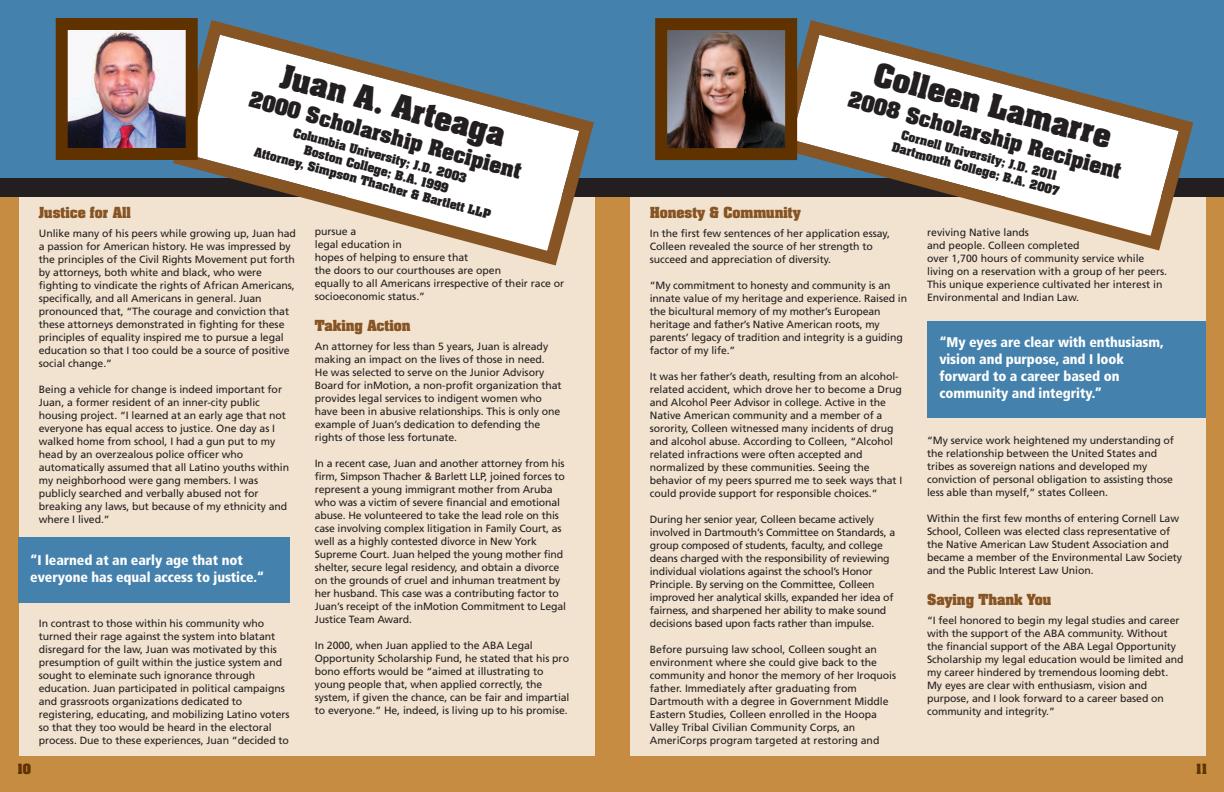
<style>
.page{position:relative;width:1224px;height:792px;background:#c58c42}
.page>*{position:absolute;margin:0;border:0;box-sizing:border-box;transform-origin:0 0}
.t1{font:700 28px "Aachen";color:#231f20}
.t2{font:700 19px "Aachen";color:#231f20}
.t3{font:900 condensed 14px/17px "Frutiger";letter-spacing:-.005em;color:#fff}
.t4{font:700 13px "Aachen";letter-spacing:-.005em;color:#875424}
.t5{font:700 12px "Aachen";color:#603200}
.t6{font:700 11px/14.3px "Aachen";color:#231f20;text-align:center}
.t7{font:10.5px/13px "Frutiger";letter-spacing:-.005em;color:#231f20}
</style>
<div class="page">
<div style="left:0;top:0;width:1224px;height:192px;background:#4482ad"></div>
<div style="left:630px;top:195px;width:576px;height:561px;background:#f1e3cf"></div>
<div style="left:19px;top:187px;width:576px;height:569px;background:#f1e3cf"></div>
<div style="left:0;top:178px;width:1224px;height:19px;background:#231f20"></div>
<svg style="left:173px;top:20px;width:421px;height:246px"></svg>
<img style="left:69px;top:31px;width:116px;height:116px">
<div style="left:56px;top:18px;width:142px;height:142px;border:12px solid #603200"></div>
<svg style="left:769px;top:18px;width:425px;height:233px"></svg>
<img style="left:668px;top:31px;width:116px;height:116px">
<div style="left:655px;top:18px;width:142px;height:142px;border:12px solid #603200"></div>
<div style="left:18px;top:537px;width:272px;height:66px;background:#4482ad"></div>
<div style="left:927px;top:321px;width:279px;height:97px;background:#4482ad"></div>
<h1 class="t1" style="left:286px;top:61px;width:232px;rotate:15deg">Juan A. Arteaga</h1>
<h2 class="t2" style="left:252px;top:89px;width:282px;rotate:15deg">2000 Scholarship Recipient</h2>
<p class="t6" style="left:264px;top:117px;width:246px;rotate:15deg">Columbia University; J.D. 2003<br>Boston College; B.A. 1999<br>Attorney, Simpson Thacher &amp; Bartlett LLP</p>
<p class="t4" style="left:39px;top:206px;width:94px">Justice for All</p>
<p class="t7" style="left:39px;top:227px;width:259px">Unlike many of his peers while growing up, Juan had a passion for American history. He was impressed by the principles of the Civil Rights Movement put forth by attorneys, both white and black, who were fighting to vindicate the rights of African Americans, specifically, and all Americans in general. Juan pronounced that, “The courage and conviction that these attorneys demonstrated in fighting for these principles of equality inspired me to pursue a legal education so that I too could be a source of positive social change.”</p>
<p class="t7" style="left:39px;top:383px;width:252px">Being a vehicle for change is indeed important for Juan, a former resident of an inner-city public housing project. “I learned at an early age that not everyone has equal access to justice. One day as I walked home from school, I had a gun put to my head by an overzealous police officer who automatically assumed that all Latino youths within my neighborhood were gang members. I was publicly searched and verbally abused not for breaking any laws, but because of my ethnicity and where I lived.”</p>
<p class="t7" style="left:315px;top:226px;width:251px">pursue a<br>legal education in<br>hopes of helping to ensure that<br>the doors to our courthouses are open<br>equally to all Americans irrespective of their race or socioeconomic status.”</p>
<p class="t4" style="left:315px;top:319px;width:97px">Taking Action</p>
<p class="t7" style="left:315px;top:341px;width:248px">An attorney for less than 5 years, Juan is already making an impact on the lives of those in need.<br>He was selected to serve on the Junior Advisory Board for inMotion, a non-profit organization that provides legal services to indigent women who have been in abusive relationships. This is only one example of Juan’s dedication to defending the rights of those less fortunate.</p>
<p class="t7" style="left:315px;top:458px;width:253px">In a recent case, Juan and another attorney from his firm, Simpson Thacher &amp; Barlett LLP, joined forces to represent a young immigrant mother from Aruba who was a victim of severe financial and emotional abuse. He volunteered to take the lead role on this case involving complex litigation in Family Court, as well as a highly contested divorce in New York Supreme Court. Juan helped the young mother find shelter, secure legal residency, and obtain a divorce on the grounds of cruel and inhuman treatment by her husband. This case was a contributing factor to Juan’s receipt of the inMotion Commitment to Legal Justice Team Award.</p>
<p class="t7" style="left:315px;top:640px;width:256px">In 2000, when Juan applied to the ABA Legal Opportunity Scholarship Fund, he stated that his pro bono efforts would be “aimed at illustrating to young people that, when applied correctly, the system, if given the chance, can be fair and impartial to everyone.” He, indeed, is living up to his promise.</p>
<h3 class="t3" style="left:30px;top:553px;width:235px">“I learned at an early age that not everyone has equal access to justice.“</h3>
<p class="t7" style="left:39px;top:617px;width:252px">In contrast to those within his community who turned their rage against the system into blatant disregard for the law, Juan was motivated by this presumption of guilt within the justice system and sought to eleminate such ignorance through education. Juan participated in political campaigns and grassroots organizations dedicated to registering, educating, and mobilizing Latino voters so that they too would be heard in the electoral process. Due to these experiences, Juan “decided to</p>
<h1 class="t1" style="left:879px;top:60px;width:246px;rotate:15deg">Colleen Lamarre</h1>
<h2 class="t2" style="left:851px;top:89px;width:283px;rotate:15deg">2008 Scholarship Recipient</h2>
<p class="t6" style="left:898px;top:127px;width:174px;rotate:15deg">Cornell University; J.D. 2011<br>Dartmouth College; B.A. 2007</p>
<p class="t4" style="left:650px;top:206px;width:153px">Honesty &amp; Community</p>
<p class="t7" style="left:650px;top:227px;width:242px">In the first few sentences of her application essay,<br>Colleen revealed the source of her strength to succeed and appreciation of diversity.</p>
<p class="t7" style="left:650px;top:279px;width:259px">“My commitment to honesty and community is an innate value of my heritage and experience. Raised in the bicultural memory of my mother’s European heritage and father’s Native American roots, my parents’ legacy of tradition and integrity is a guiding factor of my life.”</p>
<p class="t7" style="left:650px;top:370px;width:254px">It was her father’s death, resulting from an alcohol&shy;related accident, which drove her to become a Drug and Alcohol Peer Advisor in college. Active in the Native American community and a member of a sorority, Colleen witnessed many incidents of drug and alcohol abuse. According to Colleen, “Alcohol related infractions were often accepted and normalized by these communities. Seeing the behavior of my peers spurred me to seek ways that I could provide support for responsible choices.”</p>
<p class="t7" style="left:650px;top:513px;width:247px">During her senior year, Colleen became actively involved in Dartmouth’s Committee on Standards, a group composed of students, faculty, and college deans charged with the responsibility of reviewing individual violations against the school’s Honor Principle. By serving on the Committee, Colleen improved her analytical skills, expanded her idea of fairness, and sharpened her ability to make sound decisions based upon facts rather than impulse.</p>
<p class="t7" style="left:650px;top:643px;width:248px">Before pursuing law school, Colleen sought an environment where she could give back to the community and honor the memory of her Iroquois father. Immediately after graduating from Dartmouth with a degree in Government Middle Eastern Studies, Colleen enrolled in the Hoopa Valley Tribal Civilian Community Corps, an AmeriCorps program targeted at restoring and</p>
<p class="t7" style="left:927px;top:227px;width:242px">reviving Native lands<br>and people. Colleen completed<br>over 1,700 hours of community service while living on a reservation with a group of her peers.<br>This unique experience cultivated her interest in Environmental and Indian Law.</p>
<h3 class="t3" style="left:939px;top:335px;width:226px">“My eyes are clear with enthusiasm, vision and purpose, and I look forward to a career based on community and integrity.”</h3>
<p class="t7" style="left:927px;top:435px;width:248px">“My service work heightened my understanding of the relationship between the United States and tribes as sovereign nations and developed my conviction of personal obligation to assisting those less able than myself,” states Colleen.</p>
<p class="t7" style="left:927px;top:513px;width:257px">Within the first few months of entering Cornell Law School, Colleen was elected class representative of the Native American Law Student Association and became a member of the Environmental Law Society and the Public Interest Law Union.</p>
<p class="t4" style="left:927px;top:593px;width:126px">Saying Thank You</p>
<p class="t7" style="left:927px;top:615px;width:258px">“I feel honored to begin my legal studies and career with the support of the ABA community. Without the financial support of the ABA Legal Opportunity Scholarship my legal education would be limited and my career hindered by tremendous looming debt.<br>My eyes are clear with enthusiasm, vision and purpose, and I look forward to a career based on community and integrity.”</p>
<p class="t5" style="left:17px;top:763px;width:15px">10</p>
<p class="t5" style="left:1196px;top:763px;width:13px">11</p>
</div>
